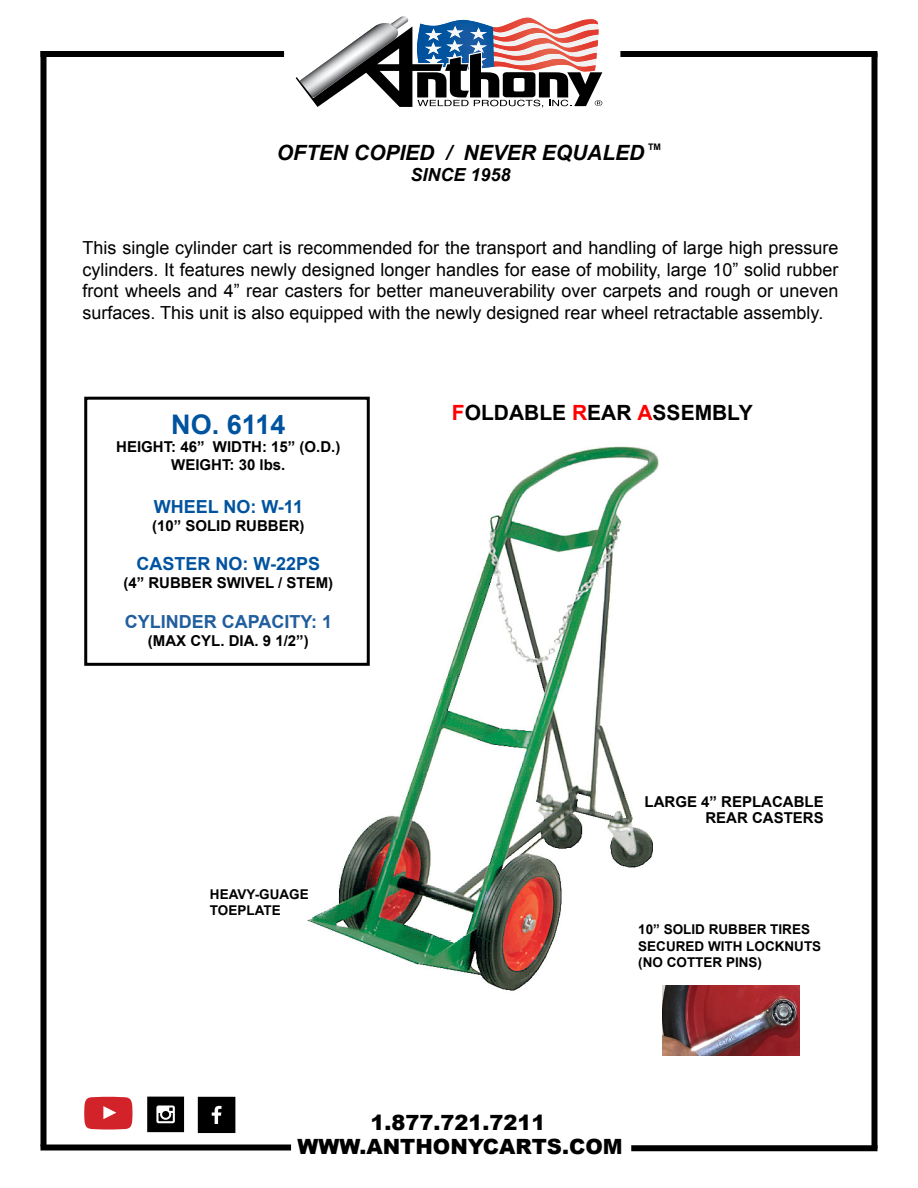
<style>
.page{position:relative;width:918px;height:1188px;background:#fff}
.page>*{position:absolute;margin:0;border:0;box-sizing:border-box;transform-origin:0 0}
.t1{font:700 27px "Arial";color:#00539f}
.t2{font:900 21px "Arial";color:#000}
.t3{font:italic 700 21px "Arial";color:#000}
.t4{font:700 21px "Arial";color:#000}
.t5{font:18px/21.6px "Arial";color:#000;text-align:justify}
.t6{font:700 18px "Arial";color:#00539f}
.t7{font:700 18px "Arial";color:#215e9e}
.t8{font:italic 700 18px "Arial";color:#000}
.t9{font:700 15px/18px "Arial";color:#000;text-align:center}
.t10{font:700 13.5px/16.2px "Arial";color:#000}
.t11{font:700 9px "Arial";color:#000}
.s1{color:#f00}
</style>
<div class="page">
<img style="left:307px;top:446px;width:360px;height:545px">
<svg style="left:296px;top:16px;width:306px;height:91px"></svg>
<div style="left:40px;top:51px;width:244px;height:6px;background:#000"></div>
<div style="left:620px;top:51px;width:257px;height:6px;background:#000"></div>
<div style="left:40px;top:51px;width:6px;height:1095px;background:#000"></div>
<div style="left:40px;top:1144px;width:251px;height:6px;background:#000"></div>
<div style="left:872px;top:53px;width:6px;height:1095px;background:#000"></div>
<div style="left:631px;top:1145px;width:247px;height:6px;background:#000"></div>
<div style="left:84px;top:397px;width:286px;height:269px;border:3px solid #000"></div>
<img style="left:662px;top:986px;width:137px;height:70px">
<svg style="left:147px;top:1097px;width:37px;height:35px"></svg>
<svg style="left:198px;top:1097px;width:37px;height:36px"></svg>
<svg style="left:84px;top:1097px;width:49px;height:33px;background:#d73f45"></svg>
<p class="t11" style="left:648px;top:141px;width:14px">TM</p>
<p class="t3" style="left:277px;top:139px;width:369px">OFTEN COPIED / NEVER EQUALED</p>
<p class="t8" style="left:411px;top:163px;width:102px">SINCE 1958</p>
<p class="t5" style="left:83px;top:237px;width:758px">This single cylinder cart is recommended for the transport and handling of large high pressure cylinders. It features newly designed longer handles for ease of mobility, large 10” solid rubber front wheels and 4” rear casters for better maneuverability over carpets and rough or uneven surfaces. This unit is also equipped with the newly designed rear wheel retractable assembly.</p>
<h1 class="t1" style="left:171px;top:406px;width:116px">NO. 6114</h1>
<p class="t9" style="left:116px;top:438px;width:226px">HEIGHT: 46” WIDTH: 15” (O.D.)<br>WEIGHT: 30 lbs.</p>
<p class="t6" style="left:154px;top:495px;width:151px">WHEEL NO: W-11</p>
<p class="t9" style="left:152px;top:517px;width:154px">(10” SOLID RUBBER)</p>
<p class="t6" style="left:137px;top:552px;width:185px">CASTER NO: W-22PS</p>
<p class="t9" style="left:123px;top:575px;width:211px">(4” RUBBER SWIVEL / STEM)</p>
<p class="t7" style="left:125px;top:610px;width:209px">CYLINDER CAPACITY: 1</p>
<p class="t9" style="left:148px;top:632px;width:162px">(MAX CYL. DIA. 9 1/2”)</p>
<p class="t4" style="left:452px;top:399px;width:302px"><span class="s1">F</span>OLDABLE <span class="s1">R</span>EAR <span class="s1">A</span>SSEMBLY</p>
<p class="t10" style="left:210px;top:887px;width:100px">HEAVY-GUAGE<br>TOEPLATE</p>
<p class="t2" style="left:370px;top:1107px;width:177px">1.877.721.7211</p>
<p class="t9" style="left:645px;top:793px;width:181px;line-height:16.8px;text-align:right">LARGE 4” REPLACABLE<br>REAR CASTERS</p>
<p class="t10" style="left:638px;top:922px;width:184px">10” SOLID RUBBER TIRES<br>SECURED WITH LOCKNUTS (NO COTTER PINS)</p>
<p class="t2" style="left:297px;top:1131px;width:327px">WWW.ANTHONYCARTS.COM</p>
</div>
